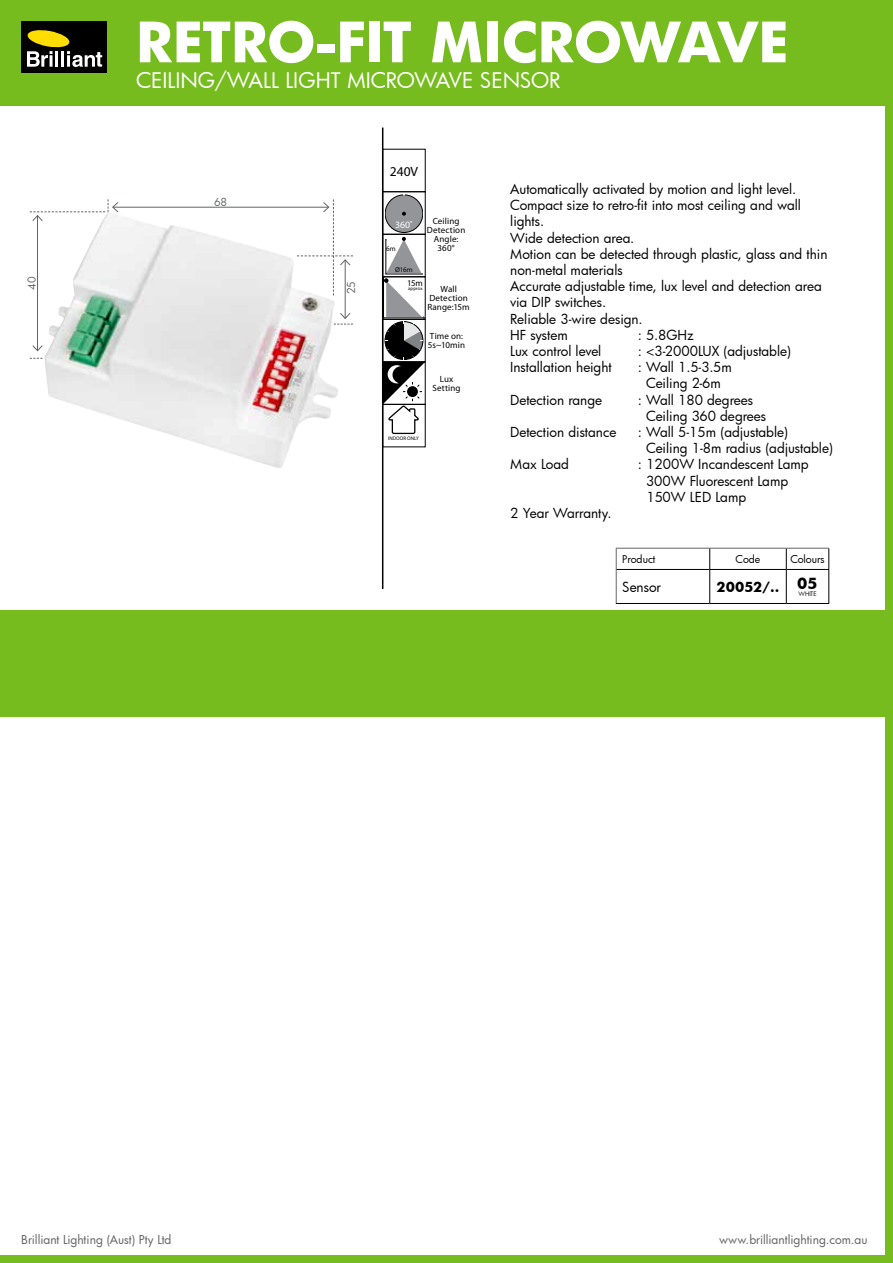
<style>
.page{position:relative;width:893px;height:1263px;background:#77bc1f}
.page>*{position:absolute;margin:0;border:0;box-sizing:border-box;transform-origin:0 0}
.t1{font:700 54px "Futura";color:#fff}
.t2{font:21px "Futura";color:#fff}
.t3{font:13.5px/16.2px "Futura";color:#000}
.t4{font:700 13.5px "Futura";letter-spacing:-.005em;color:#000}
.t5{font:13.5px "Myriad Pro";color:#000}
.t6{font:12px "Futura";color:#636466}
.t7{font:10.8px "Futura";color:#636466}
.t8{font:10.5px "Futura";letter-spacing:-.005em;color:#000}
.t9{font:9.75px "Myriad Pro";color:#fff}
.t10{font:9px/9px "Myriad Pro";letter-spacing:.02em;color:#000;text-align:center}
.t11{font:8.7px "Myriad Pro";color:#000}
.t12{font:7.05px "Myriad Pro";letter-spacing:-.02em;color:#000}
.t13{font:6px "Futura";color:#000}
.t14{font:5.1px "Myriad Pro";color:#000}
.t15{font:4.8px "Myriad Pro";letter-spacing:.015em;color:#000}
</style>
<div class="page">
<div style="left:0;top:716px;width:884px;height:538px;background:#fff"></div>
<div style="left:0;top:106px;width:884px;height:504px;background:#fff"></div>
<hr style="left:382px;top:128px;width:1px;height:461px;background:#000">
<div style="left:21px;top:21px;width:86px;height:51px;background:#000"></div>
<svg style="left:27px;top:30px;width:75px;height:37px"></svg>
<hr style="left:345px;top:260px;width:1px;height:58px;background:#636466">
<hr style="left:37px;top:216px;width:1px;height:135px;background:#636466">
<svg style="left:32px;top:345px;width:11px;height:7px"></svg>
<hr style="left:113px;top:207px;width:216px;height:1px;background:#636466">
<div style="left:382px;top:149px;width:44px;height:43px;border:1px solid #000"></div>
<div style="left:385px;top:195px;width:38px;height:37px;background:#939598;border-radius:50%"></div>
<div style="left:385px;top:195px;width:38px;height:38px;border:1px solid #000;border-radius:18px"></div>
<svg style="left:402px;top:212px;width:4px;height:4px"></svg>
<div style="left:382px;top:191px;width:44px;height:44px;border:1px solid #000"></div>
<div style="left:382px;top:234px;width:44px;height:43px;border:1px solid #000"></div>
<div style="left:382px;top:276px;width:44px;height:44px;border:1px solid #000"></div>
<div style="left:385px;top:322px;width:38px;height:37px;background:#000;border-radius:50%"></div>
<svg style="left:383px;top:237px;width:42px;height:113px"></svg>
<div style="left:382px;top:319px;width:44px;height:43px;border:1px solid #000"></div>
<div style="left:382px;top:361px;width:44px;height:44px;border:1px solid #000"></div>
<svg style="left:383px;top:356px;width:42px;height:79px"></svg>
<div style="left:382px;top:404px;width:44px;height:43px;border:1px solid #000"></div>
<hr style="left:616px;top:548px;width:94px;height:1px;background:#636466">
<svg style="left:616px;top:549px;width:1px;height:20px"></svg>
<hr style="left:710px;top:548px;width:76px;height:1px;background:#636466">
<hr style="left:786px;top:548px;width:43px;height:1px;background:#636466">
<hr style="left:616px;top:569px;width:1px;height:34px;background:#636466">
<svg style="left:709px;top:549px;width:1px;height:20px"></svg>
<svg style="left:786px;top:549px;width:1px;height:20px"></svg>
<svg style="left:828px;top:549px;width:1px;height:20px"></svg>
<hr style="left:617px;top:569px;width:93px;height:1px;background:#000">
<hr style="left:710px;top:569px;width:76px;height:1px;background:#000">
<hr style="left:709px;top:570px;width:1px;height:33px;background:#000">
<hr style="left:786px;top:569px;width:43px;height:1px;background:#000">
<hr style="left:786px;top:570px;width:1px;height:33px;background:#000">
<hr style="left:828px;top:570px;width:1px;height:33px;background:#000">
<hr style="left:616px;top:603px;width:94px;height:1px;background:#000">
<hr style="left:710px;top:603px;width:76px;height:1px;background:#000">
<hr style="left:786px;top:603px;width:43px;height:1px;background:#000">
<img style="left:44px;top:217px;width:294px;height:251px">
<svg style="left:334px;top:312px;width:19px;height:13px"></svg>
<svg style="left:30px;top:199px;width:89px;height:23px"></svg>
<svg style="left:297px;top:199px;width:56px;height:97px"></svg>
<h1 class="t1" style="left:136px;top:4px;width:654px">RETRO-FIT MICROWAVE</h1>
<h2 class="t2" style="left:136px;top:66px;width:426px">CEILING/WALL LIGHT MICROWAVE SENSOR</h2>
<p class="t7" style="left:25px;top:290px;width:15px;rotate:-90deg">40</p>
<p class="t7" style="left:214px;top:194px;width:14px">68</p>
<p class="t7" style="left:344px;top:294px;width:14px;rotate:-90deg">25</p>
<p class="t5" style="left:390px;top:163px;width:30px">240V</p>
<p class="t9" style="left:395px;top:219px;width:19px">360˚</p>
<p class="t12" style="left:395px;top:266px;width:19px">Ø16m</p>
<p class="t12" style="left:386px;top:244px;width:11px">6m</p>
<p class="t10" style="left:427px;top:216px;width:40px">Ceiling<br>Detection<br>Angle:<br>360°</p>
<p class="t11" style="left:407px;top:278px;width:17px">15m</p>
<p class="t15" style="left:408px;top:285px;width:16px">approx</p>
<p class="t10" style="left:427px;top:285px;width:44px">Wall<br>Detection<br>Range:15m</p>
<p class="t10" style="left:428px;top:332px;width:39px;text-align:left">Time on:<br>5s~10min</p>
<p class="t10" style="left:432px;top:374px;width:30px">Lux<br>Setting</p>
<p class="t14" style="left:388px;top:435px;width:32px">INDOOR ONLY</p>
<p class="t3" style="left:510px;top:181px;width:319px">Automatically activated by motion and light level.<br>Compact size to retro-fit into most ceiling and wall lights.<br>Wide detection area.<br>Motion can be detected through plastic, glass and thin non-metal materials<br>Accurate adjustable time, lux level and detection area via DIP switches.<br>Reliable 3-wire design.<br>HF system</p>
<p class="t3" style="left:638px;top:326px;width:58px">: 5.8GHz</p>
<p class="t3" style="left:510px;top:343px;width:93px">Lux control level</p>
<p class="t3" style="left:638px;top:343px;width:155px">: &lt;3-2000LUX (adjustable)</p>
<p class="t3" style="left:510px;top:359px;width:103px">Installation height</p>
<p class="t3" style="left:638px;top:359px;width:96px;text-align:center">: Wall 1.5-3.5m<br>Ceiling 2-6m</p>
<p class="t3" style="left:510px;top:391px;width:93px">Detection range</p>
<p class="t3" style="left:646px;top:391px;width:122px;text-indent:-8px">: Wall 180 degrees<br>Ceiling 360 degrees</p>
<p class="t3" style="left:510px;top:424px;width:108px">Detection distance</p>
<p class="t3" style="left:646px;top:424px;width:188px;text-indent:-8px">: Wall 5-15m (adjustable)<br>Ceiling 1-8m radius (adjustable)</p>
<p class="t3" style="left:510px;top:456px;width:60px">Max Load</p>
<p class="t3" style="left:646px;top:456px;width:164px;text-indent:-8px">: 1200W Incandescent Lamp<br>300W Fluorescent Lamp<br>150W LED Lamp</p>
<p class="t3" style="left:510px;top:505px;width:103px">2 Year Warranty.</p>
<p class="t8" style="left:622px;top:552px;width:35px">Product</p>
<p class="t8" style="left:736px;top:552px;width:26px">Code</p>
<p class="t8" style="left:790px;top:552px;width:36px">Colours</p>
<p class="t3" style="left:622px;top:578px;width:40px">Sensor</p>
<p class="t4" style="left:717px;top:577px;width:103px">20052/.. <sup>05</sup></p>
<p class="t13" style="left:798px;top:589px;width:20px">WHITE</p>
<p class="t6" style="left:21px;top:1231px;width:152px">Brilliant Lighting (Aust) Pty Ltd</p>
<p class="t6" style="left:719px;top:1231px;width:150px">www.brilliantlighting.com.au</p>
</div>
